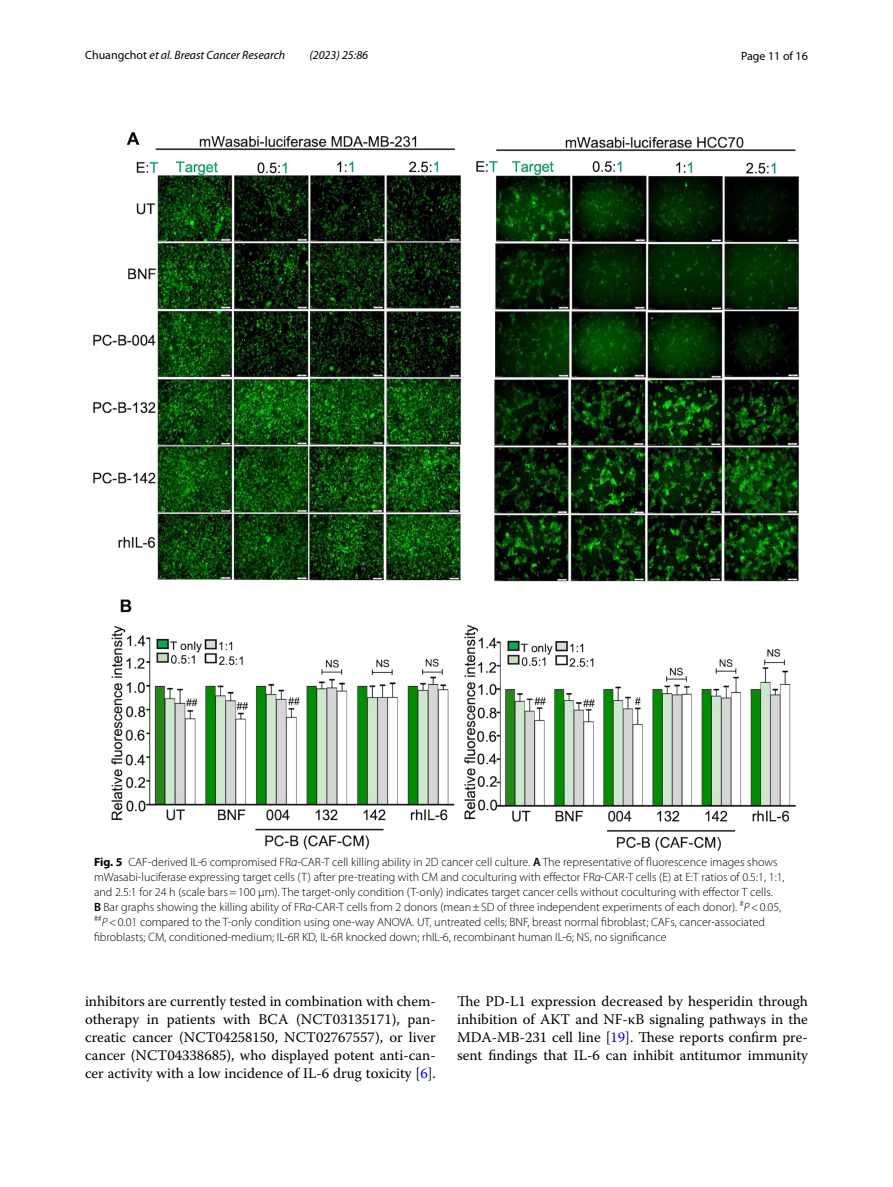
<style>
.page{position:relative;width:893px;height:1187px;background:#fff}
.page>*{position:absolute;margin:0;border:0;box-sizing:border-box;transform-origin:0 0}
.t1{font:14.7px/18px "Warnock Pro";color:#000;text-align:justify}
.t2{font:300 12px/15px "Myriad Pro";color:#000}
.t3{font:italic 12px "Myriad Pro";color:#000}
.t4{font:12px "Myriad Pro";color:#000}
.s1{font-style:normal}
.s2{font-weight:700}
.s3{font-style:italic}
.s4{font-weight:600}
.s5{color:#00f}
</style>
<div class="page">
<img style="left:93px;top:133px;width:706px;height:717px">
<p class="t3" style="left:85px;top:48px;width:202px"><span class="s1">Chuangchot</span> et al. Breast Cancer Research</p>
<p class="t3" style="left:309px;top:48px;width:60px">(2023) 25:86</p>
<p class="t4" style="left:741px;top:48px;width:68px">Page 11 of 16</p>
<p class="t2" style="left:94px;top:854px;width:692px"><span class="s2">Fig. 5</span> CAF-derived IL-6 compromised FR<span class="s3">α</span>-CAR-T cell killing ability in 2D cancer cell culture. <span class="s4">A</span> The representative of fluorescence images shows mWasabi-luciferase expressing target cells (T) after pre-treating with CM and coculturing with effector FR<span class="s3">α</span>-CAR-T cells (E) at E:T ratios of 0.5:1, 1:1, and 2.5:1 for 24 h (scale bars=100 μm). The target-only condition (T-only) indicates target cancer cells without coculturing with effector T cells.<br><span class="s4">B</span> Bar graphs showing the killing ability of FR<span class="s3">α</span>-CAR-T cells from 2 donors (mean±SD of three independent experiments of each donor). <sup>#</sup><span class="s3">P</span>&lt;0.05, <sup>##</sup><span class="s3">P</span>&lt;0.01 compared to the T-only condition using one-way ANOVA. UT, untreated cells; BNF, breast normal fibroblast; CAFs, cancer-associated fibroblasts; CM, conditioned-medium; IL-6R KD, IL-6R knocked down; rhIL-6, recombinant human IL-6; NS, no significance</p>
<p class="t1" style="left:85px;top:991px;width:352px">inhibitors are currently tested in combination with chem&shy;otherapy in patients with BCA (NCT03135171), pan&shy;creatic cancer (NCT04258150, NCT02767557), or liver cancer (NCT04338685), who displayed potent anti-can&shy;cer activity with a low incidence of IL-6 drug toxicity [<span class="s5">6</span>].</p>
<p class="t1" style="left:457px;top:991px;width:352px">The PD-L1 expression decreased by hesperidin through inhibition of AKT and NF-κB signaling pathways in the MDA-MB-231 cell line [<span class="s5">19</span>]. These reports confirm pre&shy;sent findings that IL-6 can inhibit antitumor immunity</p>
</div>
